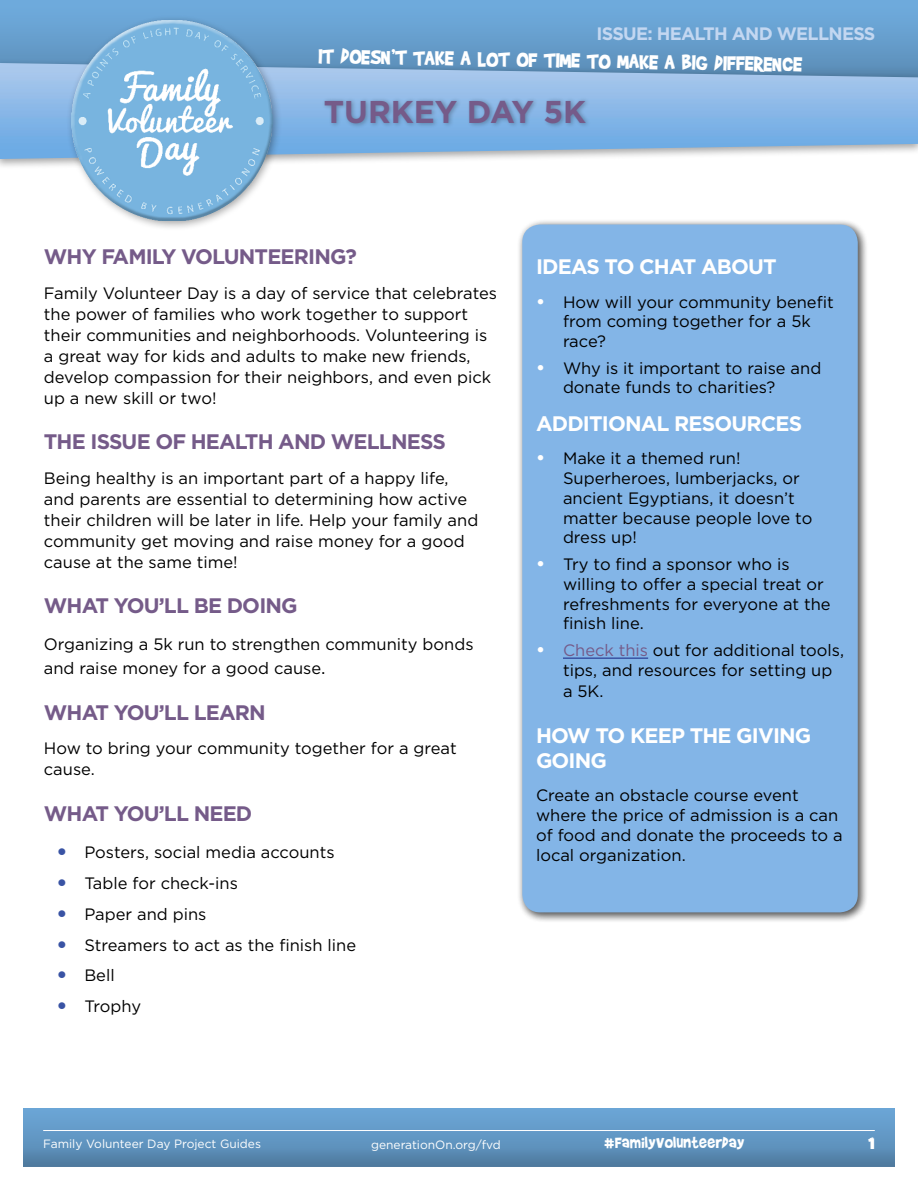
<style>
.page{position:relative;width:918px;height:1188px;background:#fff}
.page>*{position:absolute;margin:0;border:0;box-sizing:border-box;transform-origin:0 0}
.t1{font:700 31.5px "Gotham";color:#755b89}
.t2{font:24px "Brady Bunch Remastered";color:#fff}
.t3{font:700 21px "Gotham";letter-spacing:-.04em;color:#755b89}
.t4{font:700 21px/25.2px "Gotham";letter-spacing:-.04em;color:#fff}
.t5{font:700 18px "Gotham";letter-spacing:-.04em;color:#c3d7f1}
.t6{font:18px "Brady Bunch Remastered";letter-spacing:.02em;color:#fff}
.t7{font:16.5px/19.8px "Gotham";color:#000}
.t8{font:15px "Gotham";color:#fff}
.t9{font:12px "Gotham";color:#fff}
.s1{font-size:18px}
.s2{font-weight:900;font-size:18px;color:#3953a4}
.s3{font-weight:700;font-size:18px;color:#fff}
.s4{color:#755b89}
</style>
<div class="page">
<img style="left:23px;top:1108px;width:872px;height:58px">
<div style="left:517px;top:219px;width:352px;height:704px;background:#000;opacity:.5"></div>
<div style="left:522px;top:225px;width:336px;height:687px;background:#83b5e7;border-radius:18px"></div>
<hr style="left:563px;top:657px;width:85px;height:2px;background:#3953a4">
<img style="left:0;top:0;width:918px;height:59px">
<div style="left:0;top:59px;width:918px;height:111px;background:#000;opacity:.35"></div>
<svg style="left:0;top:63px;width:918px;height:96px;background:#8db7e1"></svg>
<div style="left:321px;top:97px;width:270px;height:31px;background:#000;opacity:.27"></div>
<div style="left:66px;top:14px;width:217px;height:217px;background:#000;opacity:.35"></div>
<div style="left:68px;top:17px;width:194px;height:150px;background:#fff;opacity:.69"></div>
<div style="left:75px;top:48px;width:201px;height:174px;background:#000;opacity:.26"></div>
<hr style="left:43px;top:1130px;width:832px;height:1px;background:#fff">
<p class="t5" style="left:597px;top:22px;width:280px">ISSUE: HEALTH AND WELLNESS</p>
<h2 class="t2" style="left:319px;top:43px;width:485px;rotate:1deg">IT DOESN’T TAKE A LOT OF TIME TO MAKE A BIG DIFFERENCE</h2>
<h2 class="t2" style="left:217px;top:54px;width:485px">IT DOESN’T TAKE A LOT OF TIME TO MAKE A BIG DIFFERENCE</h2>
<h1 class="t1" style="left:324px;top:91px;width:264px">TURKEY DAY 5K</h1>
<p class="t3" style="left:44px;top:243px;width:315px">WHY FAMILY VOLUNTEERING?</p>
<p class="t7" style="left:44px;top:282px;width:455px;line-height:21px">Family Volunteer Day is a day of service that celebrates the power of families who work together to support their communities and neighborhoods. Volunteering is a great way for kids and adults to make new friends, develop compassion for their neighbors, and even pick up a new skill or two!</p>
<p class="t3" style="left:44px;top:428px;width:404px">THE ISSUE OF HEALTH AND WELLNESS</p>
<p class="t7" style="left:44px;top:467px;width:436px;line-height:21px">Being healthy is an important part of a happy life, and parents are essential to determining how active their children will be later in life. Help your family and community get moving and raise money for a good cause at the same time!</p>
<p class="t3" style="left:44px;top:592px;width:255px">WHAT YOU’LL BE DOING</p>
<p class="t7" style="left:44px;top:632px;width:431px;line-height:24px">Organizing a 5k run to strengthen community bonds and raise money for a good cause<span class="s1">.</span></p>
<p class="t3" style="left:44px;top:699px;width:223px">WHAT YOU’LL LEARN</p>
<p class="t7" style="left:44px;top:738px;width:414px;line-height:21px">How to bring your community together for a great cause.</p>
<p class="t3" style="left:44px;top:800px;width:210px">WHAT YOU’LL NEED</p>
<p class="t7" style="left:57px;top:842px;width:279px"><span class="s2">•</span> Posters, social media accounts</p>
<p class="t7" style="left:57px;top:873px;width:182px"><span class="s2">•</span> Table for check-ins</p>
<p class="t7" style="left:57px;top:904px;width:151px"><span class="s2">•</span> Paper and pins</p>
<p class="t7" style="left:57px;top:935px;width:300px"><span class="s2">•</span> Streamers to act as the finish line</p>
<p class="t7" style="left:57px;top:965px;width:59px"><span class="s2">•</span> Bell</p>
<p class="t7" style="left:57px;top:996px;width:85px"><span class="s2">•</span> Trophy</p>
<p class="t4" style="left:536px;top:254px;width:242px">IDEAS TO CHAT ABOUT</p>
<p class="t7" style="left:563px;top:291px;width:272px;text-indent:-27px"><span class="s3">•</span> How will your community benefit from coming together for a 5k race?</p>
<p class="t7" style="left:563px;top:358px;width:260px;text-indent:-27px"><span class="s3">•</span> Why is it important to raise and donate funds to charities?</p>
<p class="t4" style="left:536px;top:411px;width:268px">ADDITIONAL RESOURCES</p>
<p class="t7" style="left:563px;top:448px;width:251px;text-indent:-27px"><span class="s3">•</span> Make it a themed run!<br>Superheroes, lumberjacks, or ancient Egyptians, it doesn’t matter because people love to dress up!</p>
<p class="t7" style="left:563px;top:554px;width:269px;text-indent:-27px"><span class="s3">•</span> Try to find a sponsor who is willing to offer a special treat or refreshments for everyone at the finish line.</p>
<p class="t7" style="left:563px;top:640px;width:283px;text-indent:-27px"><span class="s3">•</span> <span class="s4">Check this</span> out for additional tools, tips, and resources for setting up</p>
<p class="t7" style="left:563px;top:681px;width:42px">a 5K.</p>
<p class="t4" style="left:536px;top:723px;width:277px">HOW TO KEEP THE GIVING<br>GOING</p>
<p class="t7" style="left:536px;top:785px;width:308px">Create an obstacle course event where the price of admission is a can of food and donate the proceeds to a local organization.</p>
<p class="t9" style="left:43px;top:1136px;width:219px">Family Volunteer Day Project Guides</p>
<p class="t9" style="left:371px;top:1137px;width:131px">generationOn.org/fvd</p>
<p class="t6" style="left:605px;top:1133px;width:141px">#FamilyVolunteerDay</p>
<p class="t8" style="left:869px;top:1133px;width:7px">1</p>
</div>
